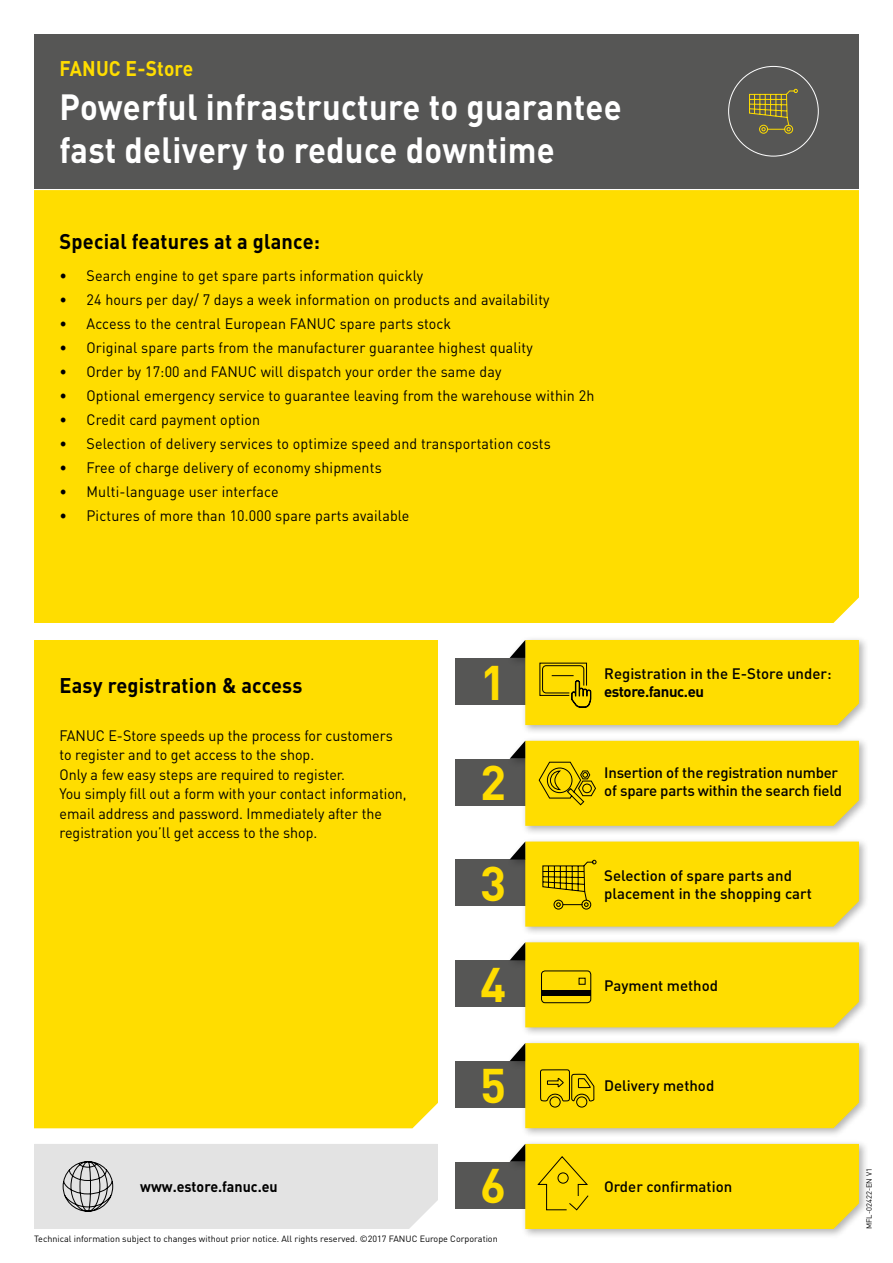
<style>
.page{position:relative;width:893px;height:1263px;background:#fff}
.page>*{position:absolute;margin:0;border:0;box-sizing:border-box;transform-origin:0 0}
.t1{font:700 48px "DIN Pro";color:#fd0}
.t2{font:700 36px/43.2px "DIN Pro";letter-spacing:.01em;color:#fff;scale:.91 1}
.t3{font:700 21px "DIN Pro";letter-spacing:.01em;color:#000;scale:.95 1}
.t4{font:700 21px "DIN Pro";letter-spacing:.01em;color:#fd0;scale:.91 1}
.t5{font:15px/19.5px "DIN Pro";letter-spacing:.01em;color:#000;scale:.95 1}
.t6{font:500 15px/18px "DIN Pro";color:#000}
.t7{font:700 15px "DIN Pro";color:#000;scale:.95 1}
.t8{font:700 15px "DIN Pro";letter-spacing:-.025em;color:#000}
.t9{font:9px "DIN Pro";color:#000}
.t10{font:7.5px "DIN Pro";color:#000}
</style>
<div class="page">
<div style="left:34px;top:34px;width:825px;height:155px;background:#565655"></div>
<div style="left:34px;top:640px;width:404px;height:488px;background:#fd0"></div>
<div style="left:34px;top:190px;width:825px;height:433px;background:#fd0"></div>
<div style="left:34px;top:1144px;width:404px;height:85px;background:#e3e3e3"></div>
<div style="left:455px;top:759px;width:70px;height:46px;background:#565655"></div>
<div style="left:506px;top:736px;width:363px;height:99px;background:#000;opacity:.3"></div>
<svg style="left:510px;top:741px;width:349px;height:85px;background:#f4d508"></svg>
<div style="left:455px;top:1061px;width:70px;height:47px;background:#565655"></div>
<div style="left:506px;top:1038px;width:363px;height:100px;background:#000;opacity:.3"></div>
<svg style="left:510px;top:1043px;width:349px;height:85px;background:#f5d608"></svg>
<div style="left:455px;top:1162px;width:70px;height:46px;background:#565655"></div>
<div style="left:506px;top:1139px;width:363px;height:99px;background:#000;opacity:.3"></div>
<div style="left:510px;top:1144px;width:349px;height:85px;background:#fd0"></div>
<div style="left:455px;top:658px;width:70px;height:47px;background:#565655"></div>
<div style="left:506px;top:635px;width:363px;height:100px;background:#000;opacity:.3"></div>
<svg style="left:510px;top:640px;width:349px;height:85px;background:#f5d607"></svg>
<div style="left:455px;top:960px;width:70px;height:47px;background:#565655"></div>
<div style="left:506px;top:937px;width:363px;height:100px;background:#000;opacity:.3"></div>
<svg style="left:510px;top:942px;width:349px;height:85px;background:#f5d509"></svg>
<svg style="left:749px;top:88px;width:49px;height:46px"></svg>
<div style="left:455px;top:859px;width:70px;height:47px;background:#565655"></div>
<div style="left:506px;top:837px;width:363px;height:99px;background:#000;opacity:.3"></div>
<svg style="left:510px;top:841px;width:349px;height:86px;background:#f4d50a"></svg>
<h3 class="t4" style="left:60px;top:55px;width:149px">FANUC E-Store</h3>
<h2 class="t2" style="left:60px;top:84px;width:619px">Powerful infrastructure to guarantee fast delivery to reduce downtime</h2>
<h3 class="t3" style="left:60px;top:227px;width:276px">Special features at a glance:</h3>
<p class="t5" style="left:60px;top:265px;width:384px">• Search engine to get spare parts information quickly</p>
<p class="t5" style="left:60px;top:289px;width:517px">• 24 hours per day/ 7 days a week information on products and availability</p>
<p class="t5" style="left:60px;top:313px;width:414px">• Access to the central European FANUC spare parts stock</p>
<p class="t5" style="left:60px;top:337px;width:500px">• Original spare parts from the manufacturer guarantee highest quality</p>
<p class="t5" style="left:60px;top:361px;width:467px">• Order by 17:00 and FANUC will dispatch your order the same day</p>
<p class="t5" style="left:60px;top:385px;width:564px">• Optional emergency service to guarantee leaving from the warehouse within 2h</p>
<p class="t5" style="left:60px;top:409px;width:213px">• Credit card payment option</p>
<p class="t5" style="left:60px;top:433px;width:519px">• Selection of delivery services to optimize speed and transportation costs</p>
<p class="t5" style="left:60px;top:457px;width:341px">• Free of charge delivery of economy shipments</p>
<p class="t5" style="left:60px;top:481px;width:232px">• Multi-language user interface</p>
<p class="t5" style="left:60px;top:505px;width:370px">• Pictures of more than 10.000 spare parts available</p>
<h3 class="t3" style="left:60px;top:671px;width:257px">Easy registration &amp; access</h3>
<p class="t5" style="left:60px;top:725px;width:367px">FANUC E-Store speeds up the process for customers to register and to get access to the shop.<br>Only a few easy steps are required to register.<br>You simply fill out a form with your contact information, email address and password. Immediately after the registration you’ll get access to the shop.</p>
<h1 class="t1" style="left:480px;top:650px;width:28px">1</h1>
<p class="t6" style="left:604px;top:664px;width:229px">Registration in the E-Store under:</p>
<p class="t8" style="left:604px;top:682px;width:101px">estore.fanuc.eu</p>
<h1 class="t1" style="left:480px;top:750px;width:28px">2</h1>
<p class="t6" style="left:604px;top:763px;width:239px">Insertion of the registration number of spare parts within the search field</p>
<h1 class="t1" style="left:480px;top:851px;width:28px">3</h1>
<p class="t6" style="left:604px;top:866px;width:209px">Selection of spare parts and placement in the shopping cart</p>
<h1 class="t1" style="left:480px;top:952px;width:28px">4</h1>
<p class="t6" style="left:604px;top:975px;width:115px">Payment method</p>
<p class="t7" style="left:140px;top:1176px;width:146px">www.estore.fanuc.eu</p>
<h1 class="t1" style="left:480px;top:1053px;width:28px">5</h1>
<h1 class="t1" style="left:480px;top:1153px;width:28px">6</h1>
<p class="t9" style="left:34px;top:1233px;width:465px">Technical information subject to changes without prior notice. All rights reserved. ©2017 FANUC Europe Corporation</p>
<p class="t6" style="left:604px;top:1076px;width:112px">Delivery method</p>
<p class="t6" style="left:604px;top:1177px;width:130px">Order confirmation</p>
<p class="t10" style="left:864px;top:1229px;width:62px;rotate:-90deg">MFL-02422-EN V1</p>
</div>
